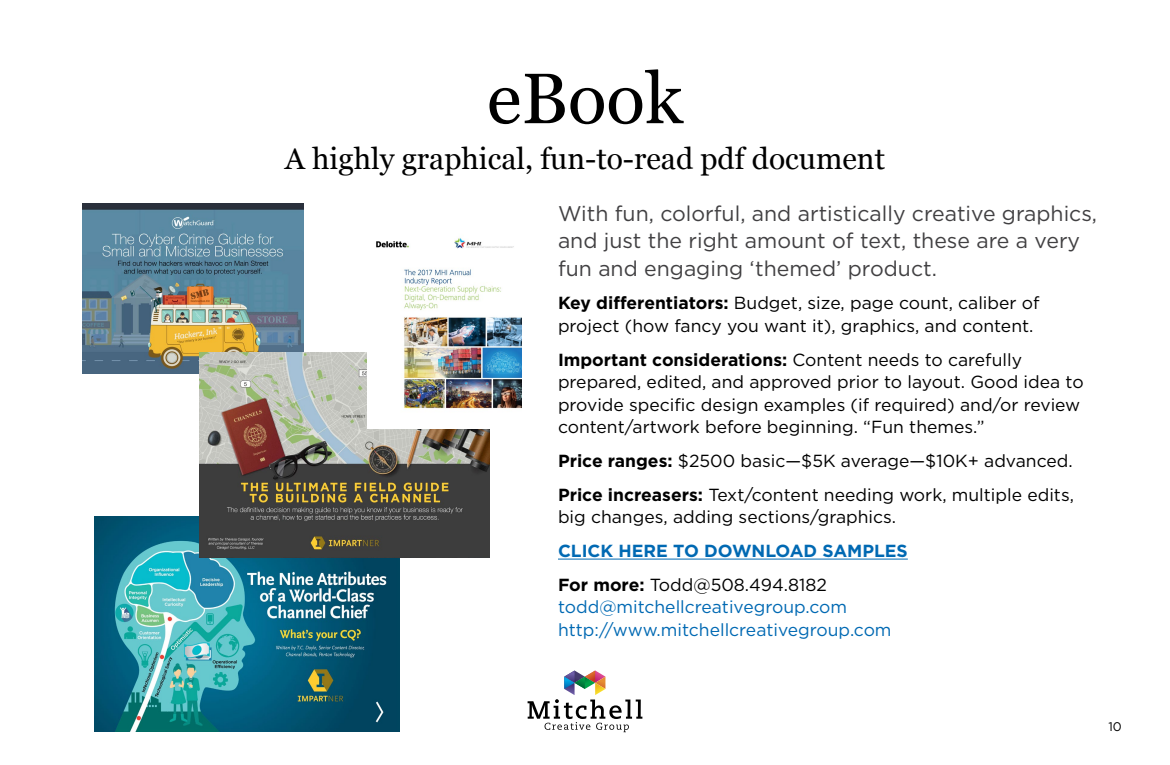
<style>
.page{position:relative;width:1170px;height:765px;background:#fff}
.page>*{position:absolute;margin:0;border:0;box-sizing:border-box;transform-origin:0 0}
.t1{font:71.25px "Georgia";color:#000}
.t2{font:30px "Georgia";color:#000}
.t3{font:21.25px/27.5px "Gotham";color:#414042}
.t4{font:17.5px/22.5px "Gotham";color:#000}
.t5{font:17.5px/22.5px "Gotham";color:#0069b3}
.t6{font:700 17.5px "Gotham";color:#0069b3}
.t7{font:12.5px "Gotham";color:#000}
.s1{font-weight:700}
.s2{font-weight:700;color:#000}
.s3{color:#000}
</style>
<div class="page">
<svg style="left:528px;top:671px;width:114px;height:61px"></svg>
<hr style="left:558px;top:559px;width:350px;height:1px;background:#0069b3">
<img style="left:83px;top:203px;width:220px;height:171px">
<img style="left:94px;top:516px;width:306px;height:215px">
<img style="left:200px;top:353px;width:290px;height:204px">
<img style="left:368px;top:237px;width:154px;height:192px">
<p class="t1" style="left:487px;top:47px;width:198px">eBook</p>
<p class="t2" style="left:285px;top:137px;width:602px">A highly graphical, fun-to-read pdf document</p>
<p class="t3" style="left:558px;top:199px;width:541px">With fun, colorful, and artistically creative graphics, and just the right amount of text, these are a very fun and engaging ‘themed’ product.</p>
<p class="t4" style="left:558px;top:292px;width:483px"><span class="s1">Key differentiators:</span> Budget, size, page count, caliber of project (how fancy you want it), graphics, and content.</p>
<p class="t4" style="left:558px;top:348px;width:527px"><span class="s1">Important considerations:</span> Content needs to carefully prepared, edited, and approved prior to layout. Good idea to provide specific design examples (if required) and/or review content/artwork before beginning. “Fun themes.”</p>
<p class="t4" style="left:558px;top:449px;width:516px"><span class="s1">Price ranges:</span> $2500 basic—$5K average—$10K+ advanced.</p>
<p class="t4" style="left:558px;top:483px;width:518px"><span class="s1">Price increasers:</span> Text/content needing work, multiple edits, big changes, adding sections/graphics.</p>
<p class="t6" style="left:558px;top:540px;width:351px">CLICK HERE TO DOWNLOAD SAMPLES</p>
<p class="t5" style="left:558px;top:573px;width:335px"><span class="s2">For more:</span> <span class="s3">Todd@508.494.8182 </span>todd@mitchellcreativegroup.com http://www.mitchellcreativegroup.com</p>
<p class="t7" style="left:1108px;top:720px;width:15px">10</p>
</div>
